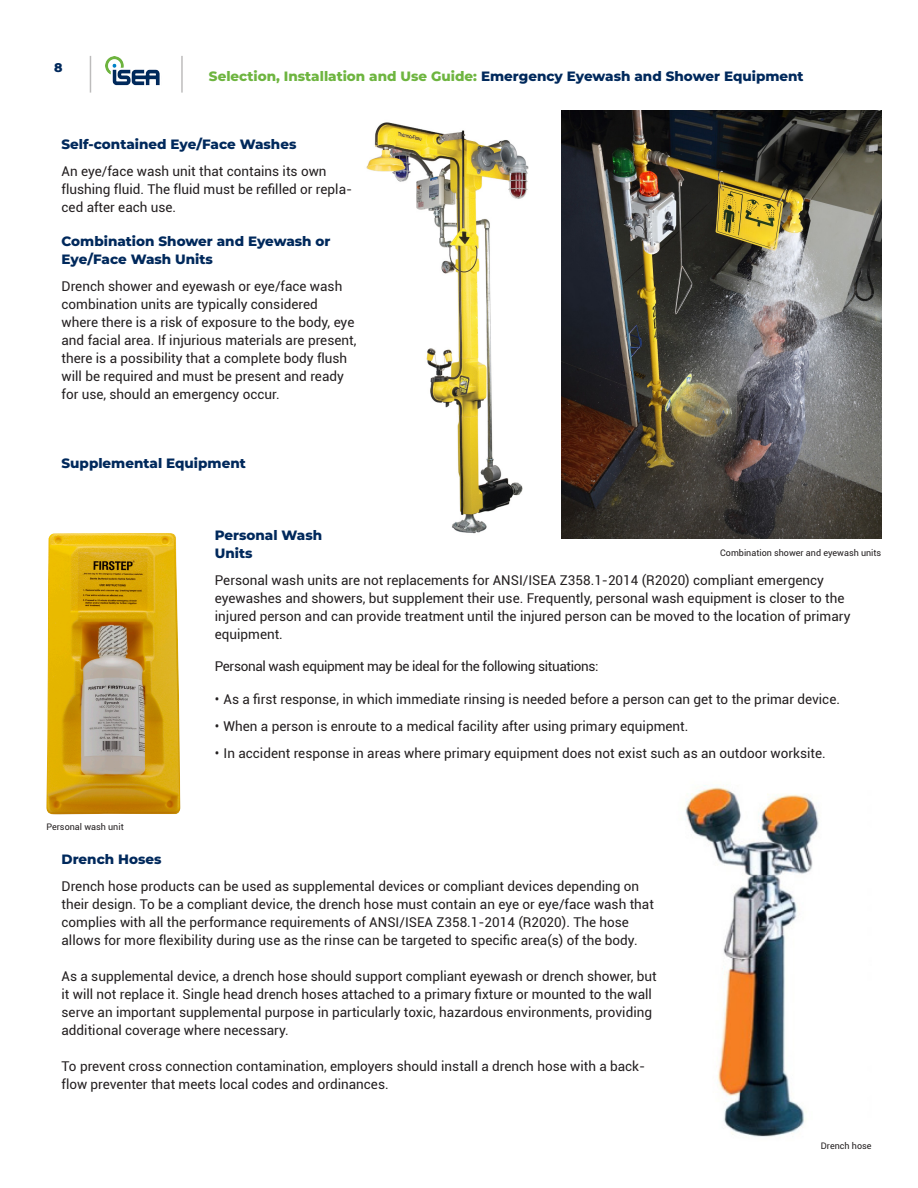
<style>
.page{position:relative;width:918px;height:1188px;background:#fff}
.page>*{position:absolute;margin:0;border:0;box-sizing:border-box;transform-origin:0 0}
.t1{font:13.5px/18px "Roboto";color:#231f20}
.t2{font:800 13.5px/18px "Montserrat";color:#00295c}
.t3{font:800 13.5px "Montserrat";color:#6eb540}
.t4{font:13.5px "Roboto";letter-spacing:-.025em;color:#231f20}
.t5{font:800 12.6px "Montserrat";color:#00295c}
.t6{font:9px "Roboto";color:#231f20}
.s1{color:#00295c}
</style>
<div class="page">
<img style="left:105px;top:56px;width:55px;height:30px">
<hr style="left:181px;top:56px;width:2px;height:37px;background:#231f20">
<hr style="left:90px;top:56px;width:1px;height:37px;background:#231f20">
<img style="left:366px;top:122px;width:163px;height:412px">
<img style="left:685px;top:785px;width:134px;height:352px">
<img style="left:46px;top:533px;width:134px;height:281px">
<img style="left:562px;top:110px;width:319px;height:429px">
<p class="t5" style="left:54px;top:59px;width:10px">8</p>
<p class="t3" style="left:209px;top:67px;width:596px">Selection, Installation and Use Guide: <span class="s1">Emergency Eyewash and Shower Equipment</span></p>
<p class="t2" style="left:62px;top:135px;width:236px">Self-contained Eye/Face Washes</p>
<p class="t1" style="left:62px;top:162px;width:292px">An eye/face wash unit that contains its own flushing fluid. The fluid must be refilled or repla&shy;ced after each use.</p>
<p class="t2" style="left:62px;top:232px;width:271px">Combination Shower and Eyewash or<br>Eye/Face Wash Units</p>
<p class="t1" style="left:62px;top:277px;width:296px">Drench shower and eyewash or eye/face wash combination units are typically considered where there is a risk of exposure to the body, eye and facial area. If injurious materials are present, there is a possibility that a complete body flush will be required and must be present and ready for use, should an emergency occur.</p>
<p class="t2" style="left:62px;top:454px;width:186px">Supplemental Equipment</p>
<p class="t6" style="left:46px;top:820px;width:79px">Personal wash unit</p>
<p class="t2" style="left:215px;top:526px;width:109px">Personal Wash<br>Units</p>
<p class="t1" style="left:215px;top:570px;width:637px">Personal wash units are not replacements for ANSI/ISEA Z358.1-2014 (R2020) compliant emergency eyewashes and showers, but supplement their use. Frequently, personal wash equipment is closer to the injured person and can provide treatment until the injured person can be moved to the location of primary equipment.</p>
<p class="t4" style="left:215px;top:657px;width:385px">Personal wash equipment may be ideal for the following situations:</p>
<p class="t1" style="left:215px;top:689px;width:627px">• As a first response, in which immediate rinsing is needed before a person can get to the primar device.</p>
<p class="t1" style="left:215px;top:716px;width:475px">• When a person is enroute to a medical facility after using primary equipment.</p>
<p class="t1" style="left:215px;top:743px;width:613px">• In accident response in areas where primary equipment does not exist such as an outdoor worksite.</p>
<p class="t6" style="left:720px;top:547px;width:163px">Combination shower and eyewash units</p>
<p class="t2" style="left:62px;top:850px;width:101px">Drench Hoses</p>
<p class="t1" style="left:62px;top:876px;width:594px">Drench hose products can be used as supplemental devices or compliant devices depending on their design. To be a compliant device, the drench hose must contain an eye or eye/face wash that complies with all the performance requirements of ANSI/ISEA Z358.1-2014 (R2020). The hose allows for more flexibility during use as the rinse can be targeted to specific area(s) of the body.</p>
<p class="t1" style="left:62px;top:966px;width:597px">As a supplemental device, a drench hose should support compliant eyewash or drench shower, but it will not replace it. Single head drench hoses attached to a primary fixture or mounted to the wall serve an important supplemental purpose in particularly toxic, hazardous environments, providing additional coverage where necessary.</p>
<p class="t1" style="left:62px;top:1056px;width:585px">To prevent cross connection contamination, employers should install a drench hose with a back&shy;flow preventer that meets local codes and ordinances.</p>
<p class="t6" style="left:821px;top:1139px;width:52px">Drench hose</p>
</div>
